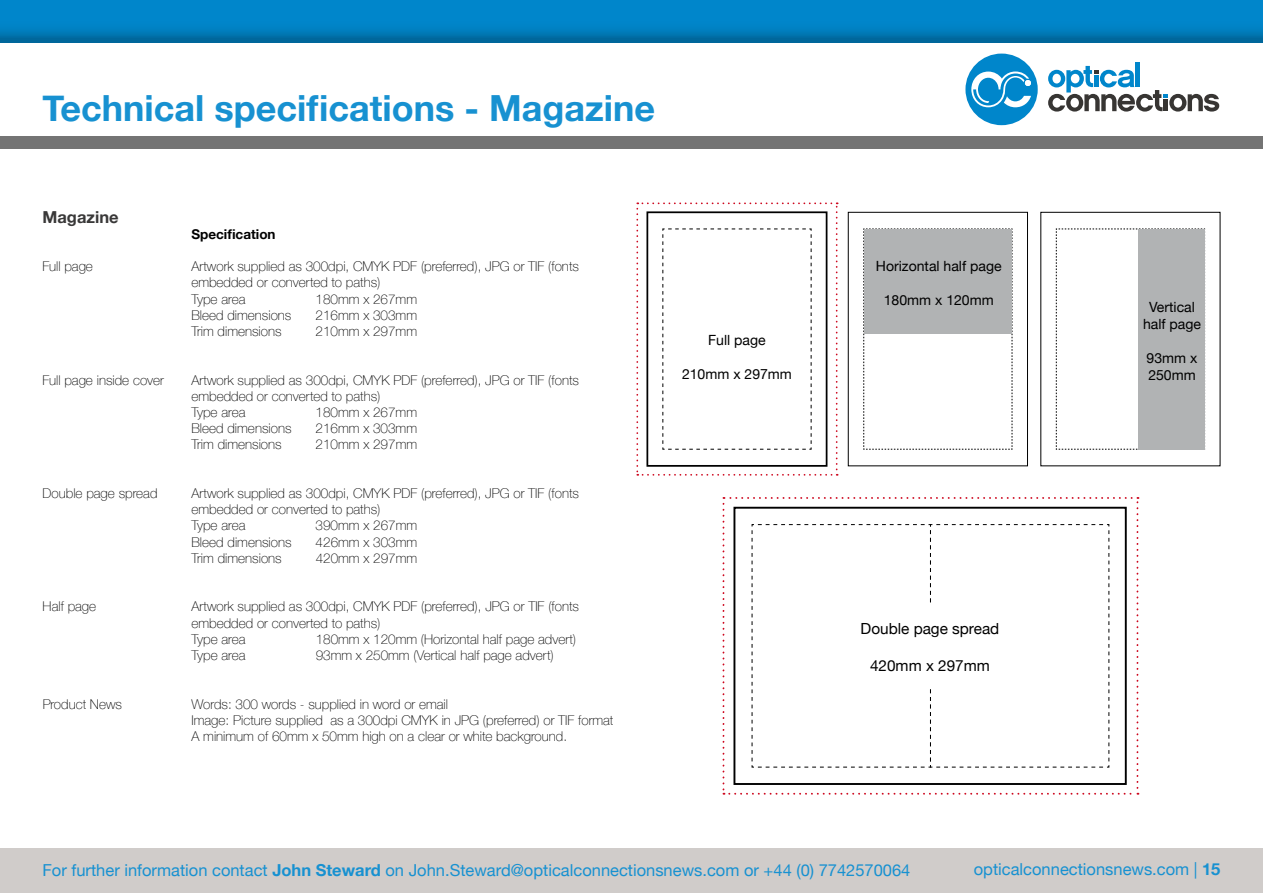
<style>
.page{position:relative;width:1263px;height:893px;background:#fff}
.page>*{position:absolute;margin:0;border:0;box-sizing:border-box;transform-origin:0 0}
.t1{font:700 36px "Helvetica Neue";color:#1791d1}
.t2{font:16.5px "Helvetica Neue";color:#1791d1}
.t3{font:700 16.5px "Helvetica Neue";color:#393838}
.t4{font:15.3px "Helvetica Neue";color:#000}
.t5{font:14.1px/16.8px "Helvetica Neue";color:#000;text-align:center}
.t6{font:100 13.5px/16.2px "Helvetica Neue";color:#000}
.t7{font:700 13.5px "Helvetica Neue";color:#000}
.s1{font-weight:700}
</style>
<div class="page">
<div style="left:0;top:848px;width:1263px;height:45px;background:#d0ccca"></div>
<svg style="left:0;top:0;width:1263px;height:43px;background:#007ebf"></svg>
<div style="left:965px;top:54px;width:73px;height:71px;background:#0086cb;border-radius:50%"></div>
<svg style="left:971px;top:72px;width:60px;height:35px"></svg>
<div style="left:1135px;top:63px;width:5px;height:24px;background:#0086cb"></div>
<svg style="left:1048px;top:66px;width:171px;height:46px"></svg>
<div style="left:0;top:136px;width:1263px;height:13px;background:#747474"></div>
<svg style="left:636px;top:202px;width:202px;height:274px"></svg>
<div style="left:848px;top:212px;width:180px;height:254px;border:1px solid #000"></div>
<svg style="left:863px;top:229px;width:150px;height:221px"></svg>
<div style="left:864px;top:229px;width:148px;height:105px;background:#b1b3b4"></div>
<svg style="left:722px;top:497px;width:416px;height:298px"></svg>
<div style="left:839px;top:605px;width:182px;height:81px;background:#fff"></div>
<svg style="left:1056px;top:229px;width:149px;height:221px"></svg>
<div style="left:1138px;top:229px;width:66px;height:220px;background:#b1b3b4"></div>
<h1 class="t1" style="left:43px;top:80px;width:614px">Technical specifications - Magazine</h1>
<p class="t3" style="left:43px;top:204px;width:78px">Magazine</p>
<p class="t7" style="left:191px;top:223px;width:86px">Specification</p>
<p class="t6" style="left:43px;top:258px;width:52px">Full page</p>
<p class="t6" style="left:191px;top:258px;width:389px">Artwork supplied as 300dpi, CMYK PDF (preferred), JPG or TIF (fonts embedded or converted to paths)<br>Type area</p>
<p class="t6" style="left:316px;top:290px;width:103px">180mm x 267mm</p>
<p class="t6" style="left:191px;top:306px;width:102px">Bleed dimensions</p>
<p class="t6" style="left:316px;top:306px;width:103px">216mm x 303mm</p>
<p class="t6" style="left:191px;top:322px;width:92px">Trim dimensions</p>
<p class="t6" style="left:316px;top:322px;width:103px">210mm x 297mm</p>
<p class="t6" style="left:43px;top:371px;width:123px">Full page inside cover</p>
<p class="t6" style="left:191px;top:371px;width:389px">Artwork supplied as 300dpi, CMYK PDF (preferred), JPG or TIF (fonts embedded or converted to paths)<br>Type area</p>
<p class="t6" style="left:316px;top:403px;width:103px">180mm x 267mm</p>
<p class="t6" style="left:191px;top:420px;width:102px">Bleed dimensions</p>
<p class="t6" style="left:316px;top:420px;width:103px">216mm x 303mm</p>
<p class="t6" style="left:191px;top:436px;width:92px">Trim dimensions</p>
<p class="t6" style="left:316px;top:436px;width:103px">210mm x 297mm</p>
<p class="t6" style="left:43px;top:484px;width:116px">Double page spread</p>
<p class="t6" style="left:191px;top:484px;width:389px">Artwork supplied as 300dpi, CMYK PDF (preferred), JPG or TIF (fonts embedded or converted to paths)<br>Type area</p>
<p class="t6" style="left:316px;top:517px;width:103px">390mm x 267mm</p>
<p class="t6" style="left:191px;top:533px;width:102px">Bleed dimensions</p>
<p class="t6" style="left:316px;top:533px;width:103px">426mm x 303mm</p>
<p class="t6" style="left:191px;top:549px;width:92px">Trim dimensions</p>
<p class="t6" style="left:316px;top:549px;width:103px">420mm x 297mm</p>
<p class="t6" style="left:43px;top:598px;width:55px">Half page</p>
<p class="t6" style="left:191px;top:598px;width:389px">Artwork supplied as 300dpi, CMYK PDF (preferred), JPG or TIF (fonts embedded or converted to paths)<br>Type area</p>
<p class="t6" style="left:316px;top:630px;width:262px">180mm x 120mm (Horizontal half page advert)</p>
<p class="t6" style="left:191px;top:646px;width:56px">Type area</p>
<p class="t6" style="left:316px;top:646px;width:240px">93mm x 250mm (Vertical half page advert)</p>
<p class="t6" style="left:43px;top:695px;width:81px">Product News</p>
<p class="t6" style="left:191px;top:695px;width:423px">Words: 300 words - supplied in word or email<br>Image: Picture supplied as a 300dpi CMYK in JPG (preferred) or TIF format<br>A minimum of 60mm x 50mm high on a clear or white background.</p>
<p class="t5" style="left:708px;top:333px;width:59px">Full page</p>
<p class="t5" style="left:682px;top:366px;width:111px">210mm x 297mm</p>
<p class="t5" style="left:876px;top:259px;width:127px">Horizontal half page</p>
<p class="t5" style="left:884px;top:293px;width:111px">180mm x 120mm</p>
<p class="t4" style="left:861px;top:618px;width:140px">Double page spread</p>
<p class="t4" style="left:870px;top:655px;width:121px">420mm x 297mm</p>
<p class="t5" style="left:1143px;top:300px;width:60px">Vertical half page</p>
<p class="t5" style="left:1147px;top:350px;width:52px;text-align:left">93mm x<br>250mm</p>
<p class="t2" style="left:43px;top:858px;width:869px">For further information contact <span class="s1">John Steward</span> on John.Steward@opticalconnectionsnews.com or +44 (0) 7742570064</p>
<p class="t2" style="left:974px;top:857px;width:248px">opticalconnectionsnews.com | <span class="s1">15</span></p>
</div>
